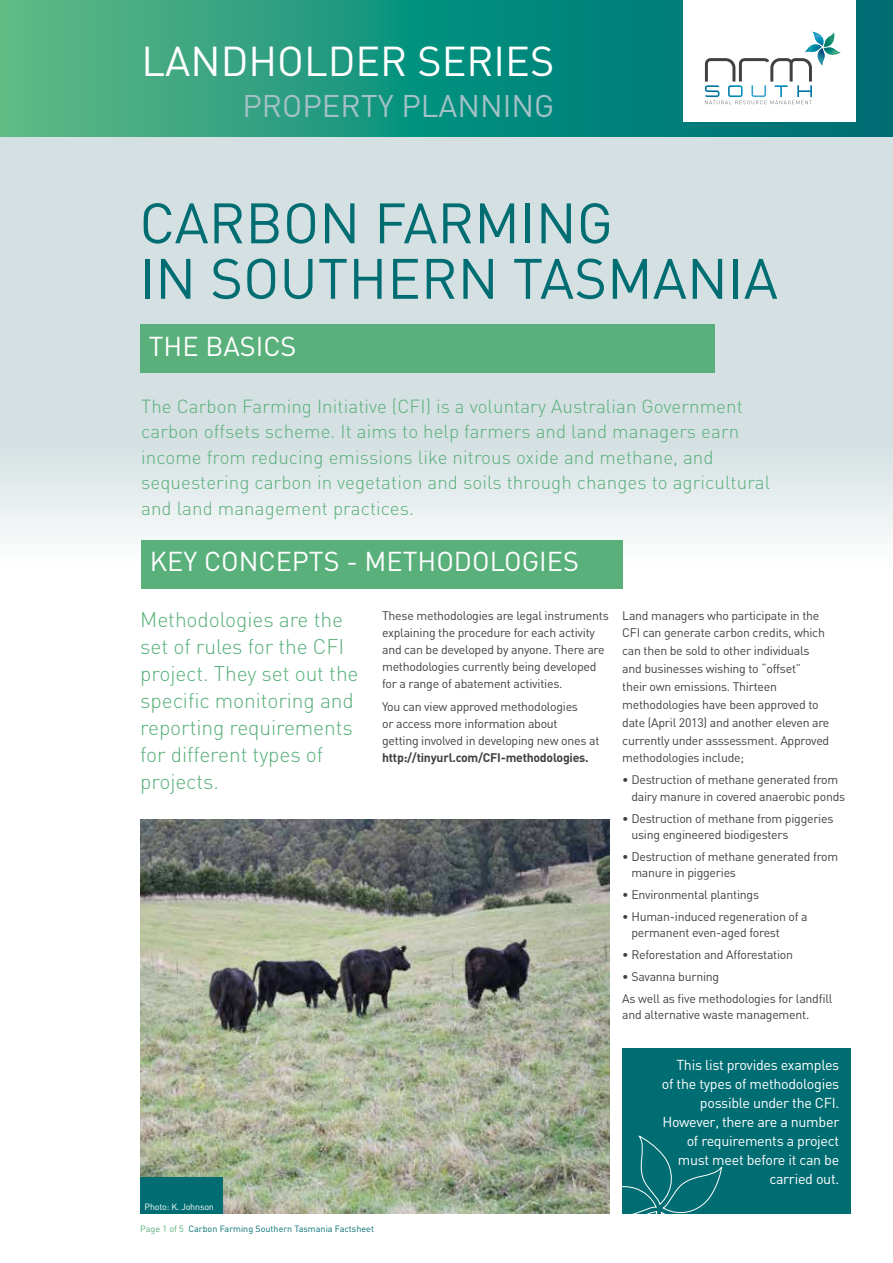
<style>
.page{position:relative;width:893px;height:1263px;background:#fff}
.page>*{position:absolute;margin:0;border:0;box-sizing:border-box;transform-origin:0 0}
.t1{font:55.95px/55.5px "DIN";color:#006d73}
.t2{font:41.25px "DIN";color:#fff}
.t3{font:30.9px "DIN";color:#a3c1c6}
.t4{font:27px "DIN";color:#fff}
.t5{font:300 21px/27px "DIN";letter-spacing:-.005em;color:#59b07b}
.t6{font:300 18.75px/25.5px "DIN";letter-spacing:.005em;color:#59b07b}
.t7{font:14.25px/18.9px "DIN";letter-spacing:-.02em;color:#fff;text-align:right}
.t8{font:12.3px/17.9px "DIN";letter-spacing:-.02em;color:#414042}
.t9{font:700 12.3px "DIN";letter-spacing:-.02em;color:#414042}
.t10{font:9px "DIN";color:#006d73}
.t11{font:9px "DIN";letter-spacing:-.02em;color:#fff}
.s1{color:#59b07b}
</style>
<div class="page">
<svg style="left:0;top:136px;width:893px;height:400px;fill:#d4e0e2"></svg>
<svg style="left:0;top:0;width:893px;height:136px"></svg>
<div style="left:683px;top:0;width:172px;height:122px;background:#fff"></div>
<svg style="left:705px;top:32px;width:136px;height:72px"></svg>
<div style="left:622px;top:1048px;width:228px;height:166px;background:#006d73"></div>
<svg style="left:622px;top:1136px;width:101px;height:78px"></svg>
<div style="left:140px;top:324px;width:574px;height:48px;background:#59b07b"></div>
<img style="left:140px;top:820px;width:469px;height:394px">
<div style="left:140px;top:1178px;width:83px;height:36px;background:#006d73"></div>
<div style="left:141px;top:540px;width:482px;height:48px;background:#59b07b"></div>
<h2 class="t2" style="left:142px;top:35px;width:414px">LANDHOLDER SERIES</h2>
<h3 class="t3" style="left:242px;top:87px;width:313px">PROPERTY PLANNING</h3>
<h1 class="t1" style="left:139px;top:194px;width:640px">CARBON FARMING<br>IN SOUTHERN TASMANIA</h1>
<h3 class="t4" style="left:149px;top:329px;width:149px">THE BASICS</h3>
<p class="t6" style="left:141px;top:393px;width:631px">The Carbon Farming Initiative (CFI) is a voluntary Australian Government carbon offsets scheme. It aims to help farmers and land managers earn income from reducing emissions like nitrous oxide and methane, and sequestering carbon in vegetation and soils through changes to agricultural and land management practices.</p>
<h3 class="t4" style="left:150px;top:545px;width:431px">KEY CONCEPTS - METHODOLOGIES</h3>
<p class="t8" style="left:382px;top:606px;width:228px;line-height:17.1px">These methodologies are legal instruments explaining the procedure for each activity and can be developed by anyone. There are methodologies currently being developed for a range of abatement activities.</p>
<p class="t8" style="left:382px;top:697px;width:219px;line-height:17.1px">You can view approved methodologies<br>or access more information about<br>getting involved in developing new ones at</p>
<p class="t9" style="left:382px;top:749px;width:208px">http://tinyurl.com/CFI-methodologies.</p>
<h3 class="t5" style="left:140px;top:605px;width:220px">Methodologies are the set of rules for the CFI project. They set out the specific monitoring and reporting requirements for different types of projects.</h3>
<p class="t11" style="left:145px;top:1201px;width:71px">Photo: K. Johnson</p>
<p class="t10" style="left:140px;top:1223px;width:235px"><span class="s1">Page 1 of 5</span> Carbon Farming Southern Tasmania Factsheet</p>
<p class="t8" style="left:622px;top:606px;width:209px">Land managers who participate in the CFI can generate carbon credits, which can then be sold to other individuals and businesses wishing to “offset”<br>their own emissions. Thirteen methodologies have been approved to date (April 2013) and another eleven are currently under asssessment. Approved methodologies include;</p>
<p class="t8" style="left:631px;top:771px;width:215px;line-height:16.4px;text-indent:-9px">• Destruction of methane generated from dairy manure in covered anaerobic ponds</p>
<p class="t8" style="left:631px;top:810px;width:204px;line-height:16.4px;text-indent:-9px">• Destruction of methane from piggeries using engineered biodigesters</p>
<p class="t8" style="left:631px;top:848px;width:208px;line-height:16.4px;text-indent:-9px">• Destruction of methane generated from manure in piggeries</p>
<p class="t8" style="left:622px;top:885px;width:138px">• Environmental plantings</p>
<p class="t8" style="left:631px;top:908px;width:178px;line-height:16.4px;text-indent:-9px">• Human-induced regeneration of a permanent even-aged forest</p>
<p class="t8" style="left:622px;top:945px;width:172px">• Reforestation and Afforestation</p>
<p class="t8" style="left:622px;top:965px;width:212px;line-height:21.9px">• Savanna burning<br>As well as five methodologies for landfill</p>
<p class="t8" style="left:622px;top:1006px;width:189px">and alternative waste management.</p>
<p class="t7" style="left:662px;top:1055px;width:179px">This list provides examples of the types of methodologies possible under the CFI.<br>However, there are a number of requirements a project must meet before it can be carried out.</p>
</div>
